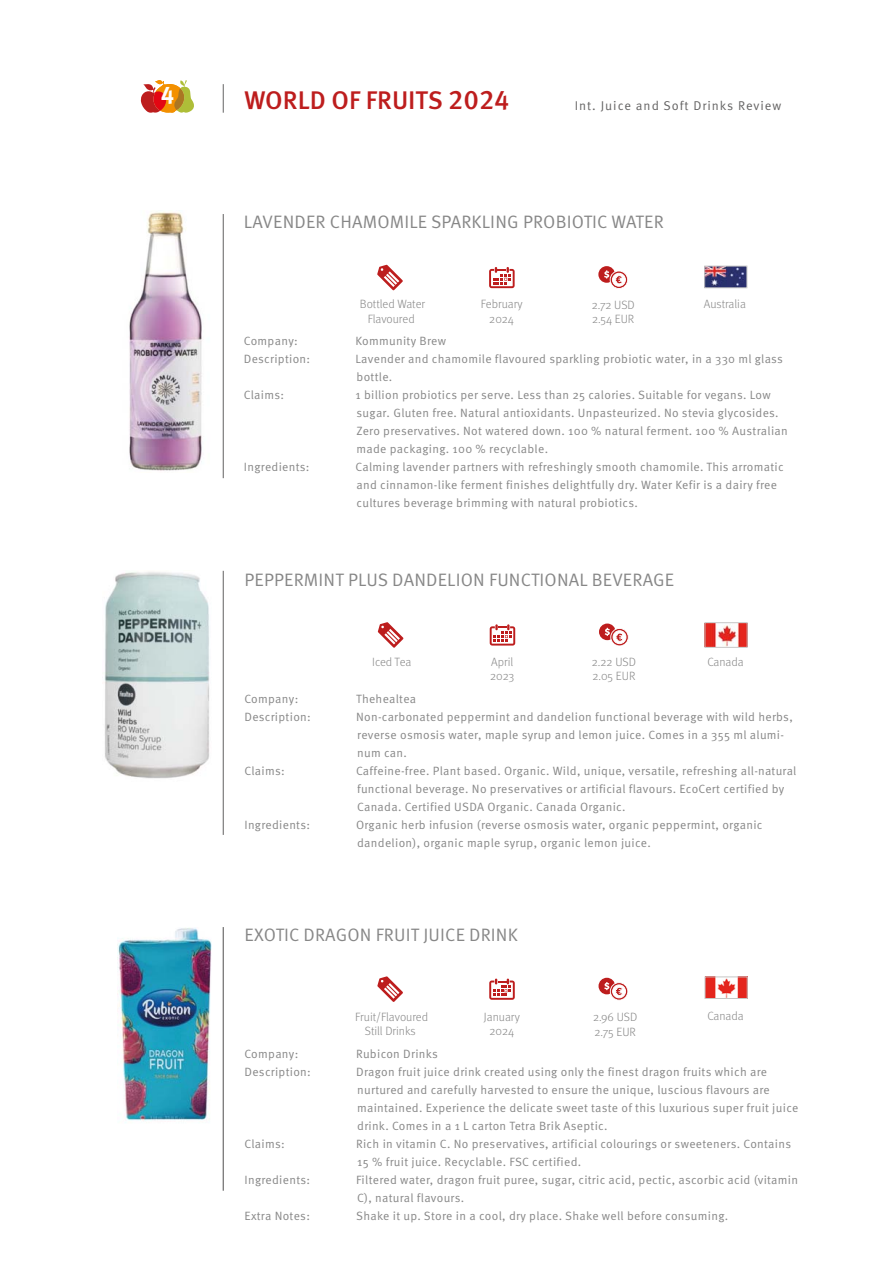
<style>
.page{position:relative;width:893px;height:1263px;background:#fff}
.page>*{position:absolute;margin:0;border:0;box-sizing:border-box;transform-origin:0 0}
.t1{font:500 25.5px "Meta Pro";color:#bd1d1d}
.t2{font:700 24px "Meta Pro";color:#fff}
.t3{font:18px "Meta Pro Norm";letter-spacing:.01em;color:#878787}
.t4{font:12.75px "Meta Pro Norm";letter-spacing:.075em;color:#646363}
.t5{font:12px/18px "Meta Pro Norm";letter-spacing:.025em;color:#878787}
.t6{font:300 12px/14.4px "Meta Pro";color:#878787;text-align:center}
.s1{font-size:27px}
</style>
<div class="page">
<svg style="left:141px;top:80px;width:53px;height:33px"></svg>
<svg style="left:223px;top:84px;width:1px;height:29px"></svg>
<hr style="left:223px;top:214px;width:1px;height:264px;background:#646363">
<hr style="left:223px;top:927px;width:1px;height:264px;background:#646363">
<hr style="left:223px;top:571px;width:1px;height:264px;background:#646363">
<img style="left:117px;top:928px;width:95px;height:195px">
<div style="left:598px;top:978px;width:17px;height:16px;background:#bd1d1d;border-radius:50%"></div>
<svg style="left:604px;top:982px;width:24px;height:18px"></svg>
<svg style="left:489px;top:978px;width:26px;height:22px"></svg>
<svg style="left:377px;top:976px;width:26px;height:26px"></svg>
<img style="left:707px;top:978px;width:39px;height:19px">
<div style="left:705px;top:976px;width:43px;height:23px;border:1px solid #c6c6c6"></div>
<img style="left:104px;top:572px;width:106px;height:207px">
<svg style="left:599px;top:623px;width:17px;height:17px"></svg>
<svg style="left:605px;top:628px;width:24px;height:18px"></svg>
<svg style="left:490px;top:624px;width:25px;height:21px"></svg>
<svg style="left:378px;top:622px;width:25px;height:26px"></svg>
<img style="left:706px;top:624px;width:39px;height:22px">
<div style="left:704px;top:622px;width:43px;height:26px;border:1px solid #c6c6c6"></div>
<svg style="left:598px;top:266px;width:17px;height:17px"></svg>
<svg style="left:604px;top:270px;width:24px;height:19px"></svg>
<svg style="left:489px;top:267px;width:26px;height:21px"></svg>
<img style="left:129px;top:212px;width:73px;height:259px">
<svg style="left:377px;top:265px;width:26px;height:25px"></svg>
<img style="left:706px;top:268px;width:39px;height:18px">
<div style="left:704px;top:266px;width:43px;height:22px;border:1px solid #c6c6c6"></div>
<h2 class="t2" style="left:161px;top:81px;width:15px">4</h2>
<h1 class="t1" style="left:244px;top:85px;width:267px">WORLD OF FRUITS <span class="s1">2024</span></h1>
<p class="t4" style="left:575px;top:101px;width:208px">Int. Juice and Soft Drinks Review</p>
<h3 class="t3" style="left:244px;top:216px;width:421px">LAVENDER CHAMOMILE SPARKLING PROBIOTIC WATER</h3>
<p class="t6" style="left:360px;top:298px;width:67px">Bottled Water<br>Flavoured</p>
<p class="t6" style="left:481px;top:298px;width:44px">February<br>2024</p>
<p class="t6" style="left:592px;top:299px;width:45px">2.72 USD</p>
<p class="t6" style="left:704px;top:298px;width:44px">Australia</p>
<p class="t6" style="left:592px;top:313px;width:44px">2.54 EUR</p>
<p class="t5" style="left:244px;top:333px;width:55px">Company:</p>
<p class="t5" style="left:356px;top:333px;width:92px">Kommunity Brew</p>
<p class="t5" style="left:244px;top:351px;width:68px">Description:</p>
<p class="t5" style="left:355px;top:351px;width:429px">Lavender and chamomile flavoured sparkling probiotic water, in a 330 ml glass bottle.</p>
<p class="t5" style="left:244px;top:387px;width:42px">Claims:</p>
<p class="t5" style="left:355px;top:387px;width:434px">1 billion probiotics per serve. Less than 25 calories. Suitable for vegans. Low sugar. Gluten free. Natural antioxidants. Unpasteurized. No stevia glycosides.<br>Zero preservatives. Not watered down. 100 % natural ferment. 100 % Australian made packaging. 100 % recyclable.</p>
<p class="t5" style="left:244px;top:459px;width:67px">Ingredients:</p>
<p class="t5" style="left:355px;top:459px;width:430px">Calming lavender partners with refreshingly smooth chamomile. This arromatic and cinnamon-like ferment finishes delightfully dry. Water Kefir is a dairy free cultures beverage brimming with natural probiotics.</p>
<h3 class="t3" style="left:245px;top:573px;width:431px">PEPPERMINT PLUS DANDELION FUNCTIONAL BEVERAGE</h3>
<p class="t6" style="left:372px;top:656px;width:41px">Iced Tea</p>
<p class="t6" style="left:490px;top:656px;width:26px;text-align:left">April<br>2023</p>
<p class="t6" style="left:592px;top:656px;width:46px">2.22 USD</p>
<p class="t6" style="left:707px;top:656px;width:38px">Canada</p>
<p class="t6" style="left:592px;top:670px;width:44px">2.05 EUR</p>
<p class="t5" style="left:244px;top:691px;width:55px">Company:</p>
<p class="t5" style="left:356px;top:691px;width:62px">Thehealtea</p>
<p class="t5" style="left:244px;top:709px;width:68px">Description:</p>
<p class="t5" style="left:356px;top:709px;width:438px">Non-carbonated peppermint and dandelion functional beverage with wild herbs, reverse osmosis water, maple syrup and lemon juice. Comes in a 355 ml alumi&shy;num can.</p>
<p class="t5" style="left:244px;top:763px;width:42px">Claims:</p>
<p class="t5" style="left:356px;top:763px;width:442px">Caffeine-free. Plant based. Organic. Wild, unique, versatile, refreshing all-natural functional beverage. No preservatives or artificial flavours. EcoCert certified by<br>Canada. Certified USDA Organic. Canada Organic.</p>
<p class="t5" style="left:244px;top:817px;width:67px">Ingredients:</p>
<p class="t5" style="left:356px;top:817px;width:408px">Organic herb infusion (reverse osmosis water, organic peppermint, organic dandelion), organic maple syrup, organic lemon juice.</p>
<h3 class="t3" style="left:245px;top:928px;width:275px">EXOTIC DRAGON FRUIT JUICE DRINK</h3>
<p class="t6" style="left:355px;top:1011px;width:75px">Fruit/Flavoured<br>Still Drinks</p>
<p class="t6" style="left:707px;top:1010px;width:38px">Canada</p>
<p class="t6" style="left:593px;top:1011px;width:46px;text-align:left">2.96 USD<br>2.75 EUR</p>
<p class="t6" style="left:484px;top:1011px;width:38px">January<br>2024</p>
<p class="t5" style="left:244px;top:1046px;width:55px">Company:</p>
<p class="t5" style="left:356px;top:1046px;width:83px">Rubicon Drinks</p>
<p class="t5" style="left:244px;top:1064px;width:68px">Description:</p>
<p class="t5" style="left:356px;top:1064px;width:444px">Dragon fruit juice drink created using only the finest dragon fruits which are nurtured and carefully harvested to ensure the unique, luscious flavours are maintained. Experience the delicate sweet taste of this luxurious super fruit juice drink. Comes in a 1 L carton Tetra Brik Aseptic.</p>
<p class="t5" style="left:244px;top:1136px;width:42px">Claims:</p>
<p class="t5" style="left:356px;top:1136px;width:437px">Rich in vitamin C. No preservatives, artificial colourings or sweeteners. Contains<br>15 % fruit juice. Recyclable. FSC certified.</p>
<p class="t5" style="left:244px;top:1172px;width:67px">Ingredients:</p>
<p class="t5" style="left:356px;top:1172px;width:444px">Filtered water, dragon fruit puree, sugar, citric acid, pectic, ascorbic acid (vitamin<br>C), natural flavours.</p>
<p class="t5" style="left:244px;top:1208px;width:67px">Extra Notes:</p>
<p class="t5" style="left:356px;top:1208px;width:373px">Shake it up. Store in a cool, dry place. Shake well before consuming.</p>
</div>
